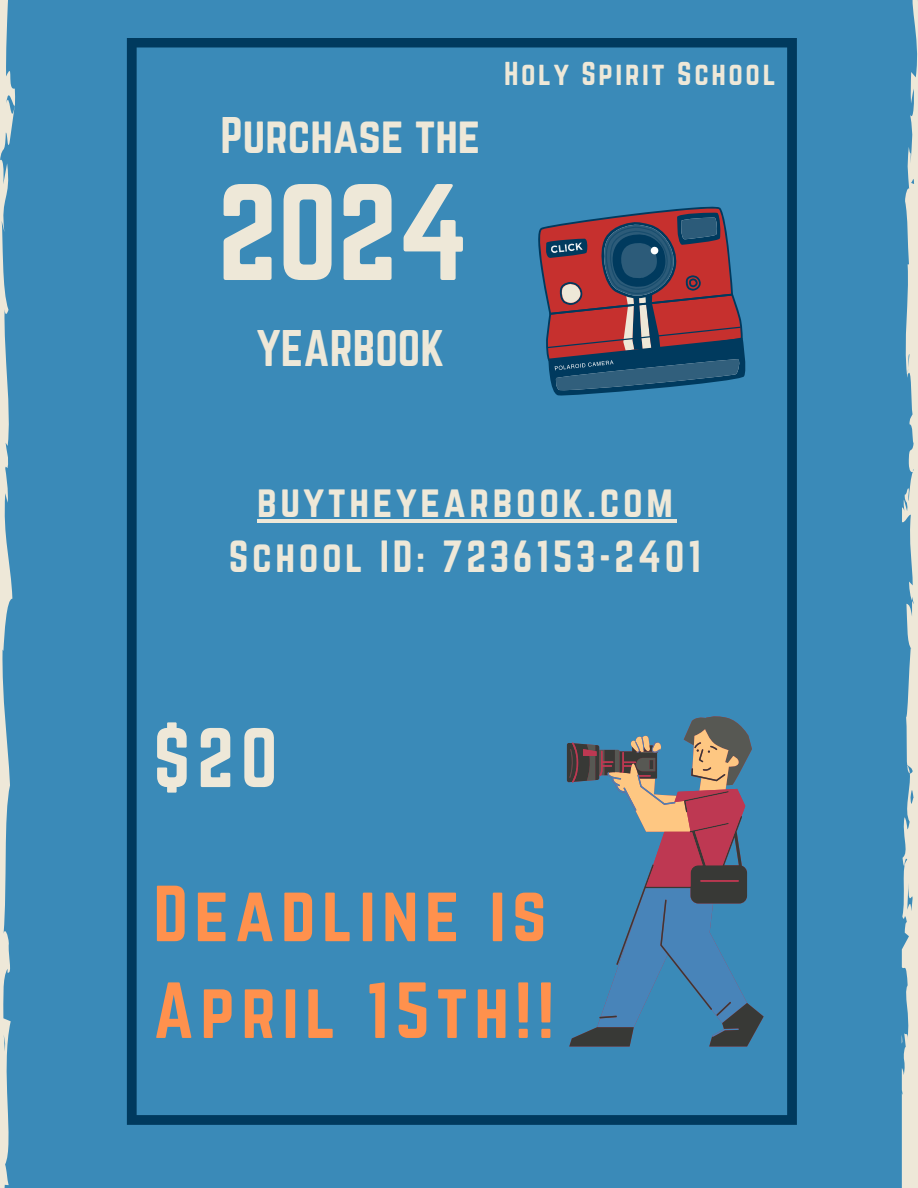
<style>
.page{position:relative;width:918px;height:1188px;background:#3a8ab8}
.page>*{position:absolute;margin:0;border:0;box-sizing:border-box;transform-origin:0 0}
.t1{font:120px "Norwester";color:#eee8d8}
.t2{font:73.95px "Norwester";color:#eee8d8}
.t3{font:69.45px/96.8px "Norwester";letter-spacing:.09em;color:#ff914d}
.t4{font:45px "Norwester";color:#eee8d8}
.t5{font:39.45px/55.2px "Norwester";letter-spacing:.09em;color:#eee8d8;text-align:center}
.t6{font:28.95px "Norwester";letter-spacing:.09em;color:#eee8d8}
</style>
<div class="page">
<div style="left:127px;top:38px;width:670px;height:1087px;background:#3a8ab8"></div>
<svg style="left:532px;top:202px;width:217px;height:200px;background:#625369"></svg>
<svg style="left:567px;top:742px;width:197px;height:304px;background:#3e7ea9"></svg>
<svg style="left:569px;top:715px;width:183px;height:172px;background:#6f7688"></svg>
<hr style="left:257px;top:519px;width:419px;height:3px;background:#eee8d8">
<p class="t4" style="left:220px;top:108px;width:261px">Purchase the</p>
<h4 class="t1" style="left:218px;top:160px;width:253px">2024</h4>
<p class="t4" style="left:256px;top:321px;width:190px">YEARBOOK</p>
<h1 class="t6" style="left:504px;top:56px;width:273px">Holy Spirit School</h1>
<h3 class="t5" style="left:229px;top:473px;width:474px">buytheyearbook.com<br>School ID: 7236153-2401</h3>
<h5 class="t2" style="left:153px;top:713px;width:126px">$20</h5>
<h2 class="t3" style="left:153px;top:865px;width:402px">Deadline is<br>April 15th!!</h2>
</div>
